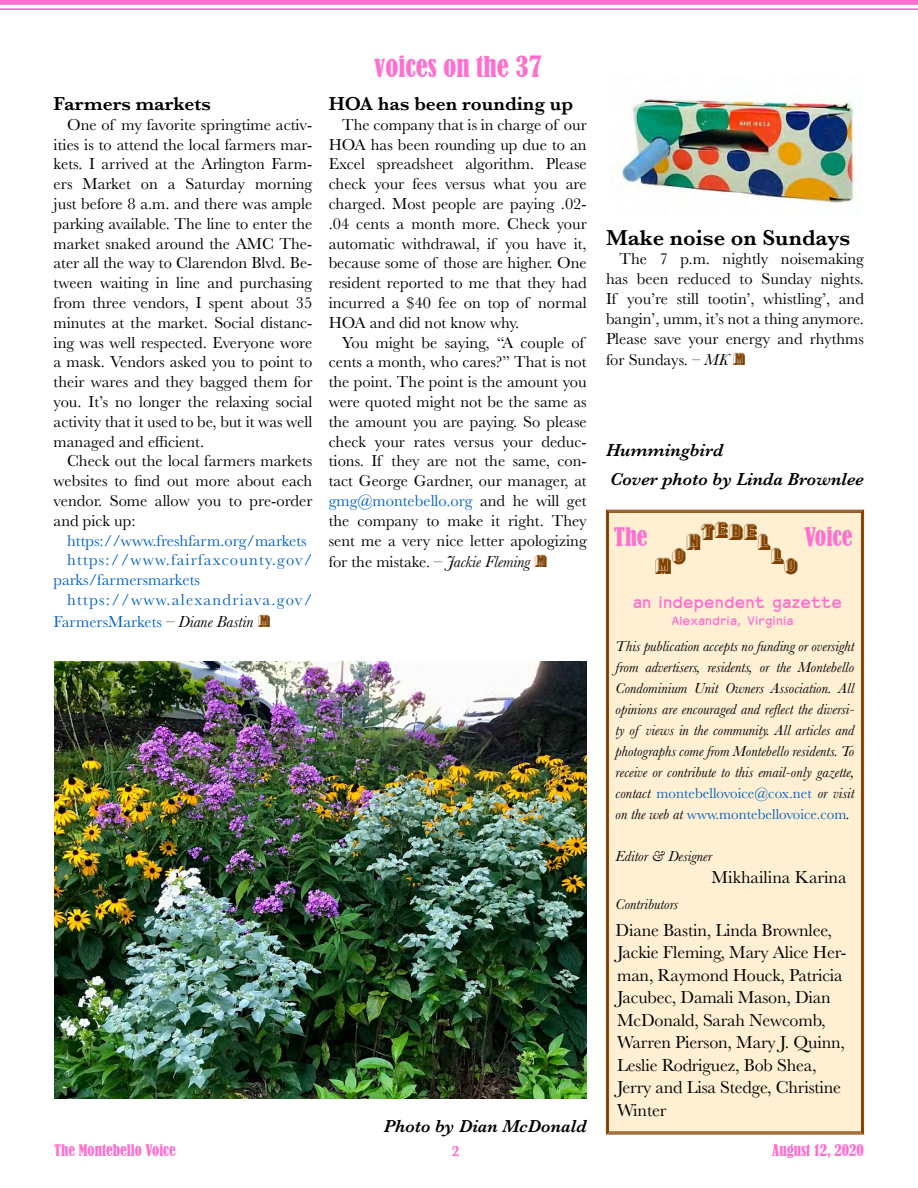
<style>
.page{position:relative;width:918px;height:1188px;background:#fff}
.page>*{position:absolute;margin:0;border:0;box-sizing:border-box;transform-origin:0 0}
.t1{font:condensed 27px "Bernard";color:#ff6fcf}
.t2{font:24px "Buxom D";color:#804000}
.t3{font:condensed 24px "Bernard";color:#ff6fcf}
.t4{font:600 22.5px "Baskerville";color:#000}
.t5{font:600 19.5px "Baskerville";color:#000}
.t6{font:18px/22.5px "Baskerville";letter-spacing:-.01em;color:#000}
.t7{font:italic 600 18px/28.3px "Baskerville";color:#000}
.t8{font:18px "Abolon";color:#ff6fcf}
.t9{font:16.5px/19.8px "Baskerville";color:#000;text-align:justify}
.t10{font:16.5px "Baskerville";color:#0563c1}
.t11{font:16.5px "Baskerville";letter-spacing:.075em;color:#0563c1}
.t12{font:italic 15px/21px "Baskerville";color:#000;text-align:justify}
.t13{font:condensed 15px "Bernard";color:#ff6fcf}
.t14{font:700 15px "Baskerville";color:#ff6fcf}
.t15{font:13.5px "Abolon";color:#ff6fcf}
.s1{color:#000}
.s2{font-style:italic;color:#000}
.s3{font-family:"Buxom D";font-size:18px;color:#804000}
.s4{color:#0563c1}
.s5{font-style:italic}
.s6{font-style:normal;color:#0563c1}
</style>
<div class="page">
<div style="left:0;top:0;width:918px;height:5px;background:#ff6fcf"></div>
<hr style="left:0;top:8px;width:918px;height:2px;background:#ff6fcf">
<div style="left:606px;top:509px;width:258px;height:626px;background:#fff0d3"></div>
<div style="left:608px;top:512px;width:254px;height:620px;border:1px solid #804000"></div>
<img style="left:619px;top:97px;width:237px;height:108px">
<img style="left:54px;top:662px;width:533px;height:436px">
<p class="t5" style="left:54px;top:90px;width:159px">Farmers markets</p>
<p class="t9" style="left:54px;top:115px;width:260px;text-indent:13px">One of my favorite springtime activ&shy;ities is to attend the local farmers mar&shy;kets. I arrived at the Arlington Farm&shy;ers Market on a Saturday morning just before 8 a.m. and there was ample parking available. The line to enter the market snaked around the AMC The&shy;ater all the way to Clarendon Blvd. Be&shy;tween waiting in line and purchasing from three vendors, I spent about 35 minutes at the market. Social distanc&shy;ing was well respected. Everyone wore a mask. Vendors asked you to point to their wares and they bagged them for you. It’s no longer the relaxing social activity that it used to be, but it was well managed and efficient.</p>
<p class="t9" style="left:54px;top:451px;width:260px;text-indent:13px">Check out the local farmers markets websites to find out more about each vendor. Some allow you to pre-order and pick up:</p>
<p class="t10" style="left:67px;top:530px;width:241px">https://www.freshfarm.org/markets</p>
<p class="t11" style="left:67px;top:549px;width:247px">https://www.fairfaxcounty.gov/</p>
<p class="t10" style="left:54px;top:569px;width:148px">parks/farmersmarkets</p>
<p class="t11" style="left:67px;top:589px;width:247px">https://www.alexandriava.gov/</p>
<p class="t10" style="left:54px;top:611px;width:218px">FarmersMarkets <span class="s1">–</span> <span class="s2">Diane Bastin</span> <span class="s3">M</span></p>
<h1 class="t1" style="left:374px;top:51px;width:169px">voices on the 37</h1>
<p class="t5" style="left:329px;top:90px;width:246px">HOA has been rounding up</p>
<p class="t9" style="left:329px;top:115px;width:260px;text-indent:13px">The company that is in charge of our HOA has been rounding up due to an Excel spreadsheet algorithm. Please check your fees versus what you are charged. Most people are paying .02- .04 cents a month more. Check your automatic withdrawal, if you have it, because some of those are higher. One resident reported to me that they had incurred a $40 fee on top of normal HOA and did not know why.</p>
<p class="t9" style="left:329px;top:333px;width:260px;text-align:left;text-indent:13px">You might be saying, “A couple of cents a month, who cares?” That is not the point. The point is the amount you were quoted might not be the same as the amount you are paying. So please check your rates versus your deduc&shy;tions. If they are not the same, con&shy;tact George Gardner, our manager, at <span class="s4">gmg@montebello.org</span> and he will get the company to make it right. They sent me a very nice letter apologizing</p>
<p class="t9" style="left:329px;top:552px;width:220px">for the mistake. – <span class="s5">Jackie Fleming</span> <span class="s3">M</span></p>
<p class="t7" style="left:384px;top:1112px;width:205px">Photo by Dian McDonald</p>
<h3 class="t4" style="left:606px;top:222px;width:246px">Make noise on Sundays</h3>
<p class="t9" style="left:606px;top:249px;width:259px;text-indent:13px">The 7 p.m. nightly noisemaking has been reduced to Sunday nights.<br>If you’re still tootin’, whistling’, and bangin’, umm, it’s not a thing anymore.<br>Please save your energy and rhythms</p>
<p class="t9" style="left:606px;top:350px;width:141px">for Sundays. – <span class="s5">MK</span> <span class="s3">M</span></p>
<p class="t7" style="left:606px;top:436px;width:259px">Hummingbird<br>Cover photo by Linda Brownlee</p>
<h2 class="t3" style="left:614px;top:522px;width:35px">The</h2>
<h2 class="t2" style="left:686px;top:519px;width:86px">NTEBEL</h2>
<h2 class="t3" style="left:804px;top:522px;width:50px">Voice</h2>
<h2 class="t2" style="left:655px;top:548px;width:33px">MO</h2>
<h2 class="t2" style="left:771px;top:548px;width:29px">LO</h2>
<p class="t8" style="left:633px;top:592px;width:211px">an independent gazette</p>
<p class="t15" style="left:671px;top:613px;width:124px">Alexandria, Virginia</p>
<p class="t12" style="left:616px;top:636px;width:240px">This publication accepts no funding or oversight from advertisers, residents, or the Montebello Condominium Unit Owners Association. All opinions are encouraged and reflect the diversi&shy;ty of views in the community. All articles and photographs come from Montebello residents. To receive or contribute to this email-only gazette, contact <span class="s6">montebellovoice@cox.net</span> or visit on the web at <span class="s6">www.montebellovoice.com</span>.</p>
<p class="t12" style="left:616px;top:846px;width:98px">Editor &amp; Designer</p>
<p class="t6" style="left:712px;top:866px;width:137px">Mikhailina Karina</p>
<p class="t12" style="left:616px;top:893px;width:64px">Contributors</p>
<p class="t6" style="left:616px;top:919px;width:232px">Diane Bastin, Linda Brownlee,<br>Jackie Fleming, Mary Alice Her&shy;man, Raymond Houck, Patricia<br>Jacubec, Damali Mason, Dian<br>McDonald, Sarah Newcomb,<br>Warren Pierson, Mary J. Quinn,<br>Leslie Rodriguez, Bob Shea,<br>Jerry and Lisa Stedge, Christine<br>Winter</p>
<p class="t13" style="left:54px;top:1141px;width:123px">The Montebello Voice</p>
<p class="t14" style="left:452px;top:1140px;width:10px">2</p>
<p class="t13" style="left:772px;top:1141px;width:93px">August 12, 2020</p>
</div>
